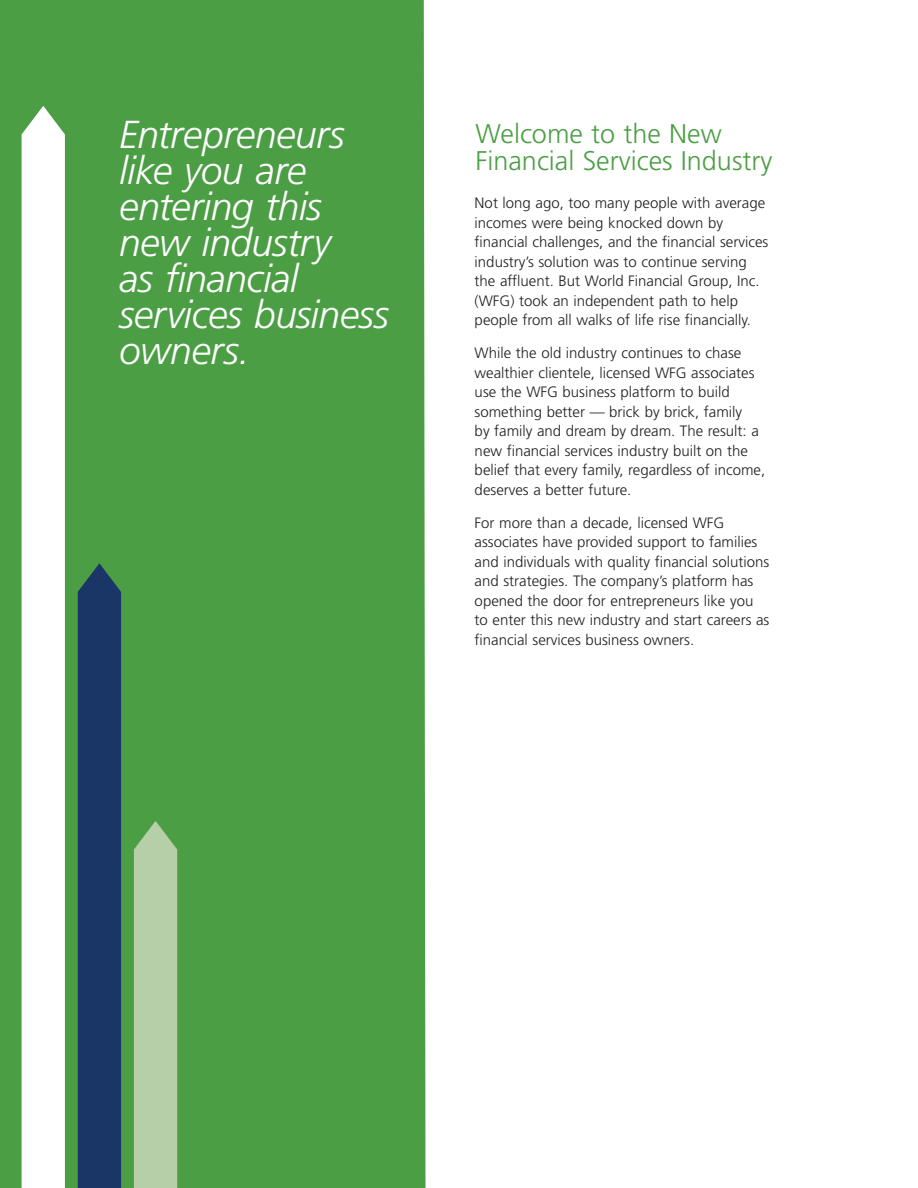
<style>
.page{position:relative;width:918px;height:1188px;background:#fff}
.page>*{position:absolute;margin:0;border:0;box-sizing:border-box;transform-origin:0 0}
.Pullquotes{font:italic 300 39px/36px "Frutiger";letter-spacing:-.015em;color:#fff}
.body_text{font:300 27px/27px "Frutiger";color:#4c9e45}
.WFG14_Body_Copy{font:300 15px/19.5px "Frutiger";color:#231f20}
</style>
<div class="page">
<div style="left:0;top:0;width:426px;height:1188px;background:#4c9e45"></div>
<svg style="left:22px;top:106px;width:43px;height:1082px"></svg>
<div style="left:78px;top:563px;width:43px;height:625px;background:#193667"></div>
<div style="left:134px;top:821px;width:43px;height:367px;background:#b6cfa8"></div>
<p class="Pullquotes" style="left:119px;top:117px;width:271px">Entrepreneurs like you are entering this new industry<br>as financial services business owners.</p>
<p class="body_text" style="left:476px;top:120px;width:298px">Welcome to the New<br>Financial Services Industry</p>
<p class="WFG14_Body_Copy" style="left:475px;top:193px;width:295px">Not long ago, too many people with average incomes were being knocked down by financial challenges, and the financial services industry’s solution was to continue serving the affluent. But World Financial Group, Inc. (WFG) took an independent path to help people from all walks of life rise financially.</p>
<p class="WFG14_Body_Copy" style="left:475px;top:343px;width:292px">While the old industry continues to chase wealthier clientele, licensed WFG associates use the WFG business platform to build something better — brick by brick, family<br>by family and dream by dream. The result: a new financial services industry built on the belief that every family, regardless of income, deserves a better future.</p>
<p class="WFG14_Body_Copy" style="left:475px;top:513px;width:296px">For more than a decade, licensed WFG associates have provided support to families and individuals with quality financial solutions and strategies. The company’s platform has opened the door for entrepreneurs like you to enter this new industry and start careers as financial services business owners.</p>
</div>
